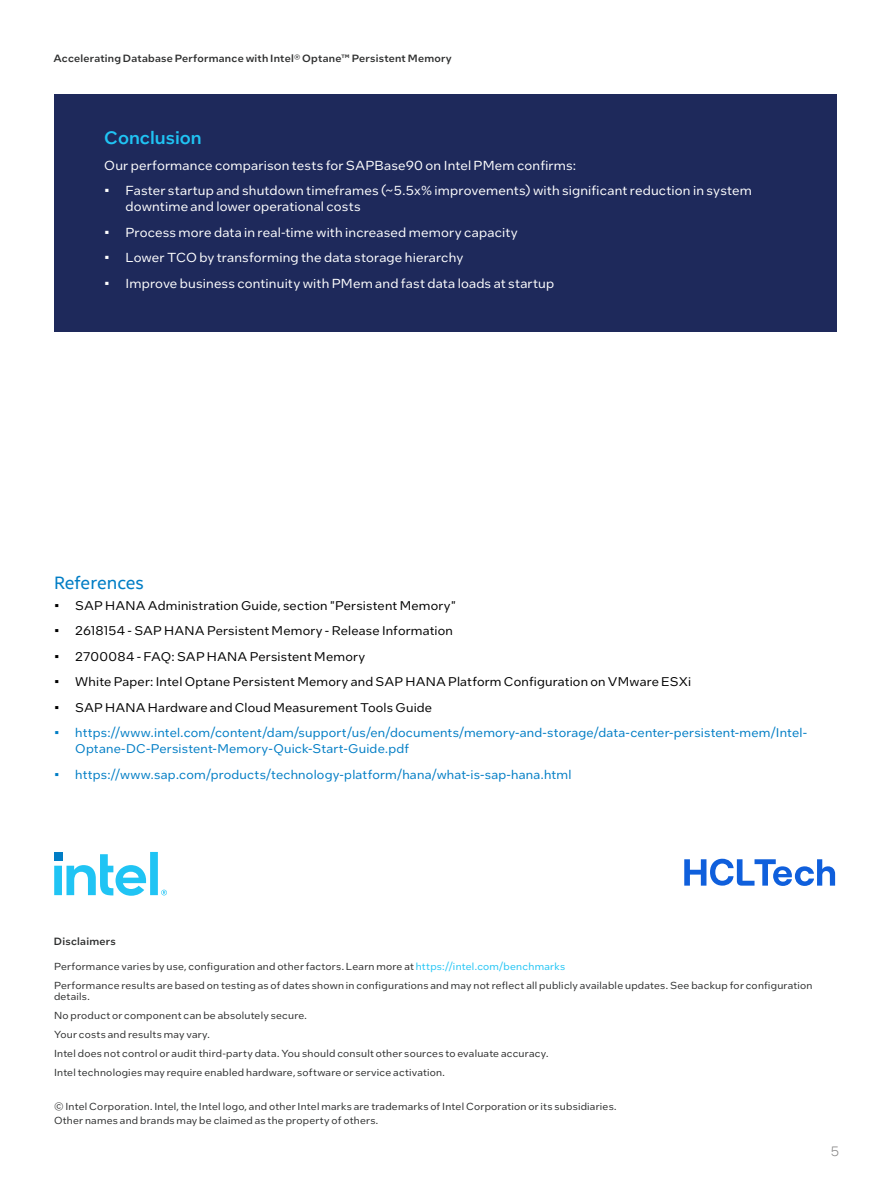
<style>
.page{position:relative;width:891px;height:1188px;background:#fff}
.page>*{position:absolute;margin:0;border:0;box-sizing:border-box;transform-origin:0 0}
.t1{font:18px "Intel Clear";color:#007dc5}
.t2{font:500 18px "Intel One Text";color:#20c4f4}
.t3{font:300 13.5px "Intel One Display";color:#838282}
.t4{font:13.05px/16.5px "Intel One Text";letter-spacing:.015em;color:#fff}
.t5{font:12.6px "Intel One Text";letter-spacing:.015em;color:#000}
.t6{font:12.6px/16.5px "Intel One Text";letter-spacing:.015em;color:#007dc5}
.t7{font:500 10.5px "Intel One Text";letter-spacing:.02em;color:#2e2f2f}
.t8{font:10.2px/19px "Intel One Text";letter-spacing:.025em;color:#2e2f2f}
.s1{color:#20c4f4}
</style>
<div class="page">
<svg style="left:54px;top:852px;width:113px;height:44px"></svg>
<div style="left:54px;top:94px;width:783px;height:238px;background:#1e295b"></div>
<svg style="left:684px;top:859px;width:151px;height:27px"></svg>
<p class="t7" style="left:53px;top:51px;width:400px">Accelerating Database Performance with Intel® Optane™ Persistent Memory</p>
<h1 class="t2" style="left:104px;top:126px;width:99px">Conclusion</h1>
<p class="t4" style="left:104px;top:156px;width:473px">Our performance comparison tests for SAPBase90 on Intel PMem confirms:</p>
<p class="t4" style="left:126px;top:182px;width:628px;text-indent:-21px">• Faster startup and shutdown timeframes (~5.5x% improvements) with significant reduction in system downtime and lower operational costs</p>
<p class="t4" style="left:104px;top:224px;width:415px">• Process more data in real-time with increased memory capacity</p>
<p class="t4" style="left:104px;top:249px;width:361px">• Lower TCO by transforming the data storage hierarchy</p>
<p class="t4" style="left:104px;top:274px;width:451px">• Improve business continuity with PMem and fast data loads at startup</p>
<h1 class="t1" style="left:54px;top:572px;width:91px">References</h1>
<p class="t5" style="left:54px;top:597px;width:403px">• SAP HANA Administration Guide, section "Persistent Memory"</p>
<p class="t5" style="left:54px;top:623px;width:401px">• 2618154 - SAP HANA Persistent Memory - Release Information</p>
<p class="t5" style="left:54px;top:648px;width:313px">• 2700084 - FAQ: SAP HANA Persistent Memory</p>
<p class="t5" style="left:54px;top:673px;width:639px">• White Paper: Intel Optane Persistent Memory and SAP HANA Platform Configuration on VMware ESXi</p>
<p class="t5" style="left:54px;top:699px;width:380px">• SAP HANA Hardware and Cloud Measurement Tools Guide</p>
<p class="t6" style="left:75px;top:724px;width:733px;text-indent:-21px">• https://www.intel.com/content/dam/support/us/en/documents/memory-and-storage/data-center-persistent-mem/Intel-<br>Optane-DC-Persistent-Memory-Quick-Start-Guide.pdf</p>
<p class="t6" style="left:54px;top:766px;width:519px">• https://www.sap.com/products/technology-platform/hana/what-is-sap-hana.html</p>
<p class="t7" style="left:54px;top:934px;width:63px">Disclaimers</p>
<p class="t8" style="left:54px;top:957px;width:760px">Performance varies by use, configuration and other factors. Learn more at <span class="s1">https://intel.com/benchmarks<br></span>Performance results are based on testing as of dates shown in configurations and may not reflect all publicly available updates. See backup for configuration</p>
<p class="t8" style="left:54px;top:986px;width:496px">details.<br>No product or component can be absolutely secure.<br>Your costs and results may vary.<br>Intel does not control or audit third-party data. You should consult other sources to evaluate accuracy.<br>Intel technologies may require enabled hardware, software or service activation.</p>
<p class="t8" style="left:54px;top:1098px;width:564px;line-height:14.7px">© Intel Corporation. Intel, the Intel logo, and other Intel marks are trademarks of Intel Corporation or its subsidiaries.<br>Other names and brands may be claimed as the property of others.</p>
<h2 class="t3" style="left:831px;top:1143px;width:9px">5</h2>
</div>
